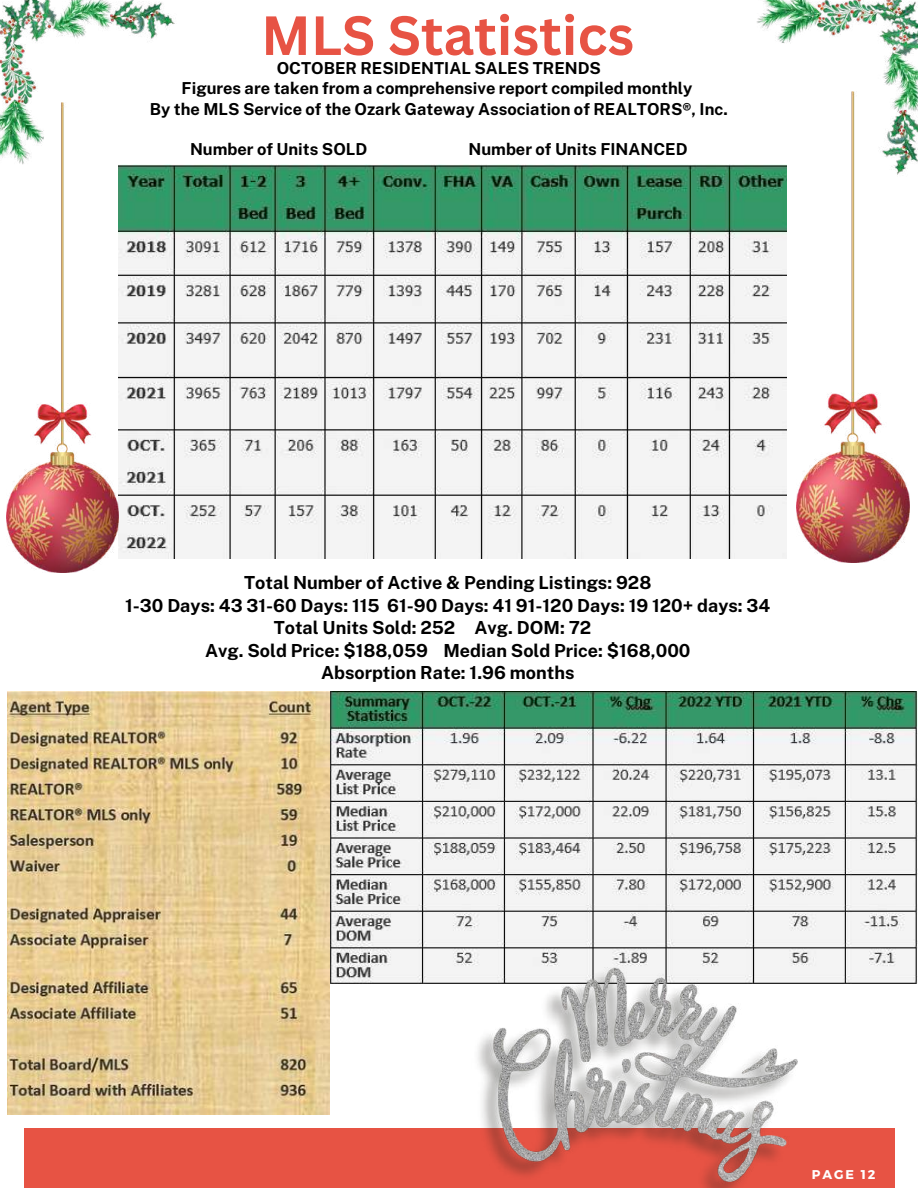
<style>
.page{position:relative;width:918px;height:1188px;background:#fff}
.page>*{position:absolute;margin:0;border:0;box-sizing:border-box;transform-origin:0 0}
.t1{font:700 54px "Canva Sans";color:#e75344}
.t2{font:700 18px "Public Sans";color:#000}
.t3{font:700 16.5px/20.2px "Public Sans";color:#000;text-align:center}
.t4{font:700 12.75px "Montserrat";letter-spacing:.15em;color:#fff}
</style>
<div class="page">
<div style="left:24px;top:1128px;width:871px;height:60px;background:#e75344"></div>
<img style="left:757px;top:0;width:161px;height:178px">
<img style="left:0;top:0;width:175px;height:158px">
<img style="left:330px;top:692px;width:588px;height:291px">
<img style="left:119px;top:165px;width:667px;height:393px">
<img style="left:8px;top:692px;width:321px;height:422px">
<img style="left:797px;top:92px;width:112px;height:470px">
<img style="left:6px;top:102px;width:113px;height:471px">
<img style="left:471px;top:968px;width:326px;height:220px">
<h1 class="t1" style="left:261px;top:-3px;width:375px">MLS Statistics</h1>
<p class="t3" style="left:150px;top:58px;width:580px">OCTOBER RESIDENTIAL SALES TRENDS<br>Figures are taken from a comprehensive report compiled monthly<br>By the MLS Service of the Ozark Gateway Association of REALTORS®, Inc.</p>
<p class="t3" style="left:190px;top:139px;width:179px">Number of Units SOLD</p>
<p class="t3" style="left:469px;top:139px;width:220px">Number of Units FINANCED</p>
<p class="t2" style="left:244px;top:572px;width:409px">Total Number of Active &amp; Pending Listings: 928</p>
<p class="t2" style="left:125px;top:595px;width:647px">1-30 Days: 43 31-60 Days: 115 61-90 Days: 41 91-120 Days: 19 120+ days: 34</p>
<p class="t2" style="left:274px;top:617px;width:319px">Total Units Sold: 252 Avg. DOM: 72</p>
<p class="t2" style="left:205px;top:640px;width:487px">Avg. Sold Price: $188,059 Median Sold Price: $168,000</p>
<p class="t2" style="left:321px;top:662px;width:255px">Absorption Rate: 1.96 months</p>
<p class="t4" style="left:812px;top:1166px;width:65px">PAGE 12</p>
</div>
